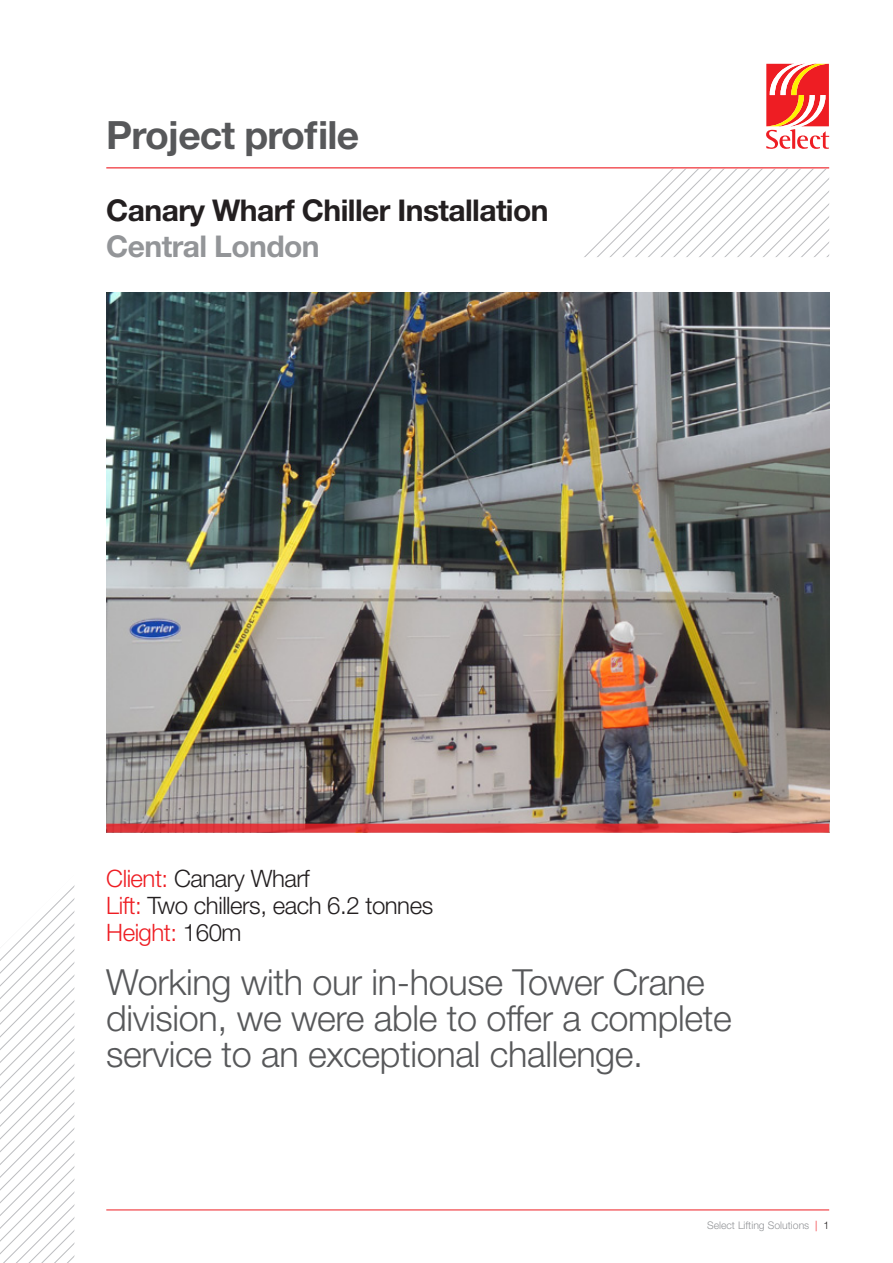
<style>
.page{position:relative;width:893px;height:1263px;background:#fff}
.page>*{position:absolute;margin:0;border:0;box-sizing:border-box;transform-origin:0 0}
.t1{font:700 39px "Helvetica Neue LT Std";letter-spacing:-.02em;color:#57585a}
.t2{font:300 36px/36px "Helvetica Neue LT Std";letter-spacing:-.01em;color:#57585a}
.t3{font:700 30px "Helvetica Neue LT Std";letter-spacing:-.02em;color:#231f20}
.t4{font:700 30px "Helvetica Neue LT Std";letter-spacing:-.02em;color:#939598}
.t5{font:300 24px/27px "Helvetica Neue LT Std";letter-spacing:-.02em;color:#231f20}
.FOLIOS_7PT{font:300 10.5px "Helvetica Neue LT Std";color:#939598}
.s1{color:#ee1d23}
.s2{color:#231f20}
</style>
<div class="page">
<hr style="left:106px;top:1209px;width:723px;height:1px;background:#ee1d23">
<svg style="left:0;top:886px;width:74px;height:377px"></svg>
<svg style="left:766px;top:64px;width:63px;height:85px"></svg>
<svg style="left:584px;top:169px;width:245px;height:88px"></svg>
<hr style="left:106px;top:167px;width:723px;height:1px;background:#ee1d23">
<img style="left:106px;top:293px;width:723px;height:531px">
<svg style="left:106px;top:824px;width:723px;height:9px;fill:#e23b3d"></svg>
<p class="t1" style="left:106px;top:111px;width:254px">Project profile</p>
<p class="t3" style="left:106px;top:191px;width:444px">Canary Wharf Chiller Installation</p>
<p class="t4" style="left:106px;top:227px;width:215px">Central London</p>
<p class="t5" style="left:106px;top:864px;width:328px"><span class="s1">Client:</span> Canary Wharf<br><span class="s1">Lift:</span> Two chillers, each 6.2 tonnes<br><span class="s1">Height:</span> 160m</p>
<p class="t2" style="left:106px;top:963px;width:627px">Working with our in-house Tower Crane division, we were able to offer a complete service to an exceptional challenge.</p>
<p class="FOLIOS_7PT" style="left:707px;top:1218px;width:124px">Select Lifting Solutions <span class="s1">|</span> <span class="s2">1</span></p>
</div>
